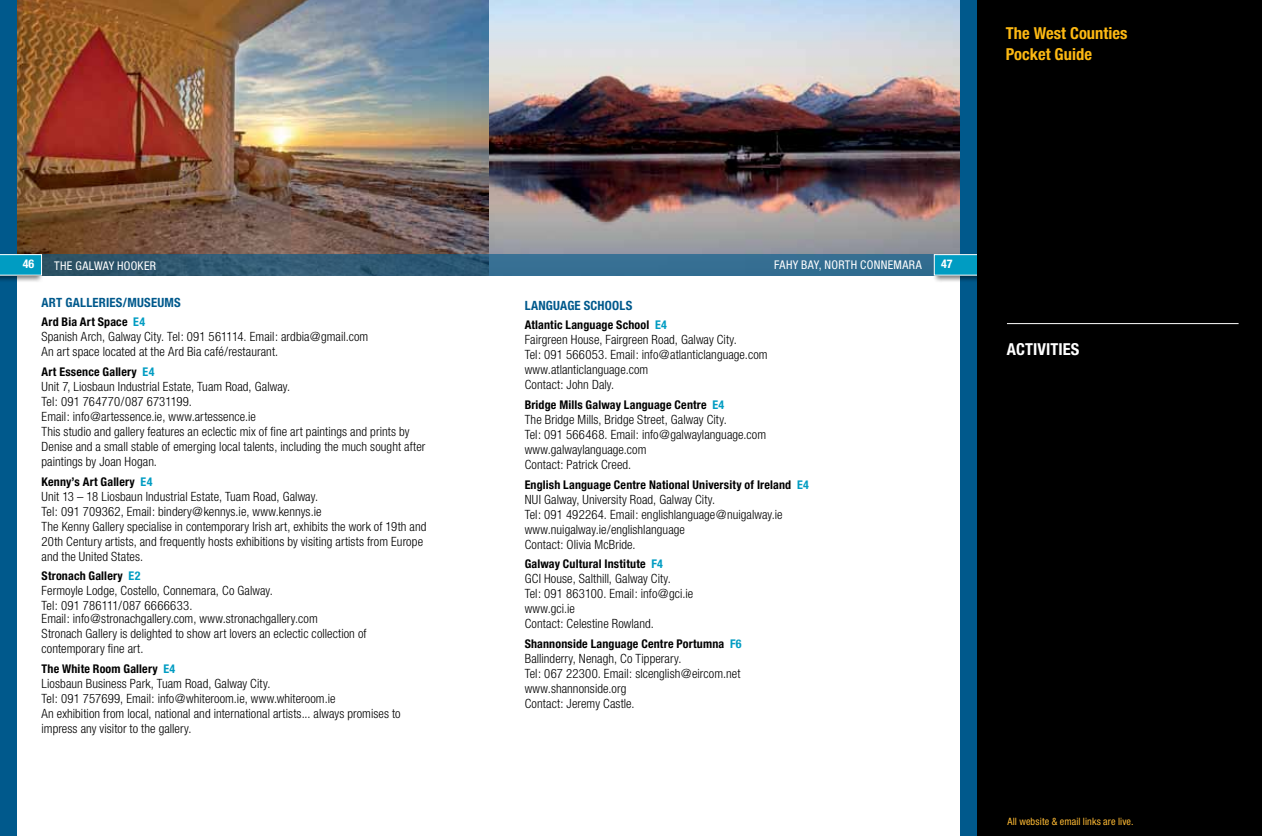
<style>
.page{position:relative;width:1262px;height:836px;background:#fff}
.page>*{position:absolute;margin:0;border:0;box-sizing:border-box;transform-origin:0 0}
.t1{font:700 condensed 16.5px/21px "Helvetica Neue";letter-spacing:.005em;color:#fdb913}
.t2{font:700 condensed 16.5px "Helvetica Neue";letter-spacing:.005em;color:#fff}
.t3{font:300 condensed 12.75px/15px "Helvetica Neue";letter-spacing:.005em;color:#000}
.t4{font:700 condensed 12.75px "Helvetica Neue";letter-spacing:.015em;color:#00598c}
.t5{font:700 condensed 12px "Helvetica Neue";letter-spacing:.015em;color:#000}
.t6{font:condensed 12px "Helvetica Neue";letter-spacing:.025em;color:#fff}
.t7{font:700 condensed 12px "Helvetica Neue";color:#fff}
.t8{font:condensed 10.2px "Helvetica Neue";letter-spacing:.01em;color:#fdb933}
.s1{color:#009cc2}
</style>
<div class="page">
<img style="left:16px;top:0;width:944px;height:254px">
<div style="left:960px;top:0;width:30px;height:836px;background:#00598c"></div>
<div style="left:488px;top:254px;width:450px;height:21px;background:#366f92"></div>
<div style="left:932px;top:252px;width:65px;height:31px;background:#000;opacity:.5"></div>
<div style="left:934px;top:254px;width:56px;height:21px;background:#009cc2;border:1px solid #fff"></div>
<div style="left:0;top:0;width:16px;height:836px;background:#00598c"></div>
<svg style="left:44px;top:254px;width:444px;height:21px;background:#2e5770"></svg>
<div style="left:0;top:252px;width:44px;height:31px;background:#000;opacity:.5"></div>
<svg style="left:0;top:254px;width:42px;height:21px"></svg>
<div style="left:977px;top:0;width:285px;height:836px;background:#000"></div>
<hr style="left:1007px;top:323px;width:231px;height:1px;background:#fff">
<p class="t1" style="left:1006px;top:23px;width:123px">The West Counties<br>Pocket Guide</p>
<p class="t7" style="left:23px;top:256px;width:13px">46</p>
<p class="t7" style="left:941px;top:256px;width:13px">47</p>
<p class="t6" style="left:774px;top:258px;width:149px">FAHY BAY, NORTH CONNEMARA</p>
<p class="t6" style="left:54px;top:258px;width:103px">THE GALWAY HOOKER</p>
<p class="t4" style="left:42px;top:294px;width:141px">ART GALLERIES/MUSEUMS</p>
<p class="t5" style="left:42px;top:315px;width:105px">Ard Bia Art Space <span class="s1">E4</span></p>
<p class="t3" style="left:42px;top:329px;width:328px">Spanish Arch, Galway City. Tel: 091 561114. Email: ardbia@gmail.com<br>An art space located at the Ard Bia café/restaurant.</p>
<p class="t5" style="left:42px;top:364px;width:114px">Art Essence Gallery <span class="s1">E4</span></p>
<p class="t3" style="left:42px;top:379px;width:385px">Unit 7, Liosbaun Industrial Estate, Tuam Road, Galway.<br>Tel: 091 764770/087 6731199.<br>Email: info@artessence.ie, www.artessence.ie<br>This studio and gallery features an eclectic mix of fine art paintings and prints by Denise and a small stable of emerging local talents, including the much sought after paintings by Joan Hogan.</p>
<p class="t5" style="left:42px;top:474px;width:112px">Kenny’s Art Gallery <span class="s1">E4</span></p>
<p class="t3" style="left:42px;top:488px;width:386px">Unit 13 – 18 Liosbaun Industrial Estate, Tuam Road, Galway.<br>Tel: 091 709362, Email: bindery@kennys.ie, www.kennys.ie<br>The Kenny Gallery specialise in contemporary Irish art, exhibits the work of 19th and 20th Century artists, and frequently hosts exhibitions by visiting artists from Europe and the United States.</p>
<p class="t5" style="left:42px;top:568px;width:100px">Stronach Gallery <span class="s1">E2</span></p>
<p class="t3" style="left:42px;top:583px;width:233px">Fermoyle Lodge, Costello, Connemara, Co Galway.<br>Tel: 091 786111/087 6666633.</p>
<p class="t3" style="left:42px;top:611px;width:326px">Email: info@stronachgallery.com, www.stronachgallery.com<br>Stronach Gallery is delighted to show art lovers an eclectic collection of contemporary fine art.</p>
<p class="t5" style="left:42px;top:661px;width:135px">The White Room Gallery <span class="s1">E4</span></p>
<p class="t3" style="left:42px;top:676px;width:360px">Liosbaun Business Park, Tuam Road, Galway City.<br>Tel: 091 757699, Email: info@whiteroom.ie, www.whiteroom.ie<br>An exhibition from local, national and international artists... always promises to impress any visitor to the gallery.</p>
<p class="t4" style="left:525px;top:297px;width:109px">LANGUAGE SCHOOLS</p>
<p class="t5" style="left:525px;top:318px;width:144px">Atlantic Language School <span class="s1">E4</span></p>
<p class="t3" style="left:525px;top:332px;width:244px">Fairgreen House, Fairgreen Road, Galway City.<br>Tel: 091 566053. Email: info@atlanticlanguage.com www.atlanticlanguage.com<br>Contact: John Daly.</p>
<p class="t5" style="left:525px;top:397px;width:201px">Bridge Mills Galway Language Centre <span class="s1">E4</span></p>
<p class="t3" style="left:525px;top:412px;width:243px">The Bridge Mills, Bridge Street, Galway City.<br>Tel: 091 566468. Email: info@galwaylanguage.com www.galwaylanguage.com<br>Contact: Patrick Creed.</p>
<p class="t5" style="left:525px;top:477px;width:286px">English Language Centre National University of Ireland <span class="s1">E4</span></p>
<p class="t3" style="left:525px;top:491px;width:260px">NUI Galway, University Road, Galway City.<br>Tel: 091 492264. Email: englishlanguage@nuigalway.ie www.nuigalway.ie/englishlanguage<br>Contact: Olivia McBride.</p>
<p class="t5" style="left:525px;top:557px;width:140px">Galway Cultural Institute <span class="s1">F4</span></p>
<p class="t3" style="left:525px;top:571px;width:170px">GCI House, Salthill, Galway City.<br>Tel: 091 863100. Email: info@gci.ie www.gci.ie<br>Contact: Celestine Rowland.</p>
<p class="t5" style="left:525px;top:636px;width:219px">Shannonside Language Centre Portumna <span class="s1">F6</span></p>
<p class="t3" style="left:525px;top:651px;width:217px">Ballinderry, Nenagh, Co Tipperary.<br>Tel: 067 22300. Email: slcenglish@eircom.net www.shannonside.org<br>Contact: Jeremy Castle.</p>
<p class="t2" style="left:1007px;top:338px;width:74px">ACTIVITIES</p>
<p class="t8" style="left:1007px;top:815px;width:128px">All website &amp; email links are live.</p>
</div>
